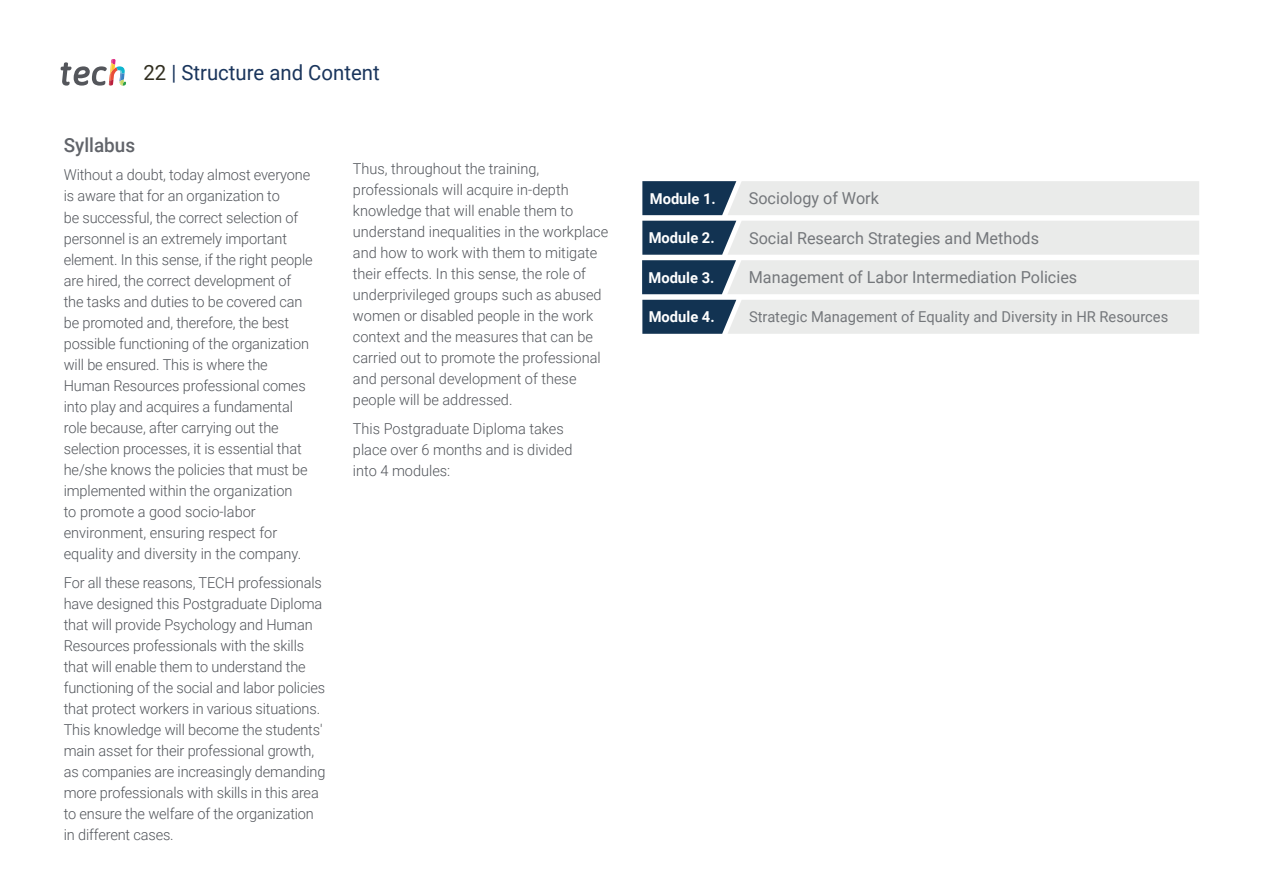
<style>
.page{position:relative;width:1263px;height:893px;background:#fff}
.page>*{position:absolute;margin:0;border:0;box-sizing:border-box;transform-origin:0 0}
.t1{font:21px "Roboto";color:#1a355c}
.t2{font:500 19.5px "Roboto";color:#61646a}
.t3{font:16.5px "Roboto";color:#74777b}
.t4{font:300 15px/21px "Roboto";letter-spacing:-.01em;color:#52555b}
.t5{font:15px "Roboto";color:#74777b}
.t6{font:700 15px "Roboto";color:#fff}
.s1{color:#312e20}
</style>
<div class="page">
<svg style="left:642px;top:181px;width:557px;height:34px;background:#c8ced2"></svg>
<svg style="left:61px;top:59px;width:65px;height:27px"></svg>
<svg style="left:642px;top:300px;width:557px;height:34px;background:#c8ced2"></svg>
<svg style="left:642px;top:221px;width:557px;height:73px;background:#ccd2d5"></svg>
<h1 class="t1" style="left:144px;top:57px;width:238px"><span class="s1">22</span> | Structure and Content</h1>
<h2 class="t2" style="left:64px;top:131px;width:73px">Syllabus</h2>
<p class="t4" style="left:64px;top:164px;width:250px">Without a doubt, today almost everyone is aware that for an organization to<br>be successful, the correct selection of personnel is an extremely important element. In this sense, if the right people are hired, the correct development of the tasks and duties to be covered can be promoted and, therefore, the best possible functioning of the organization will be ensured. This is where the Human Resources professional comes into play and acquires a fundamental role because, after carrying out the selection processes, it is essential that he/she knows the policies that must be implemented within the organization<br>to promote a good socio-labor environment, ensuring respect for equality and diversity in the company.</p>
<p class="t4" style="left:64px;top:572px;width:263px">For all these reasons, TECH professionals have designed this Postgraduate Diploma that will provide Psychology and Human Resources professionals with the skills that will enable them to understand the functioning of the social and labor policies that protect workers in various situations.<br>This knowledge will become the students' main asset for their professional growth, as companies are increasingly demanding more professionals with skills in this area to ensure the welfare of the organization in different cases.</p>
<p class="t4" style="left:353px;top:157px;width:257px">Thus, throughout the training, professionals will acquire in-depth knowledge that will enable them to understand inequalities in the workplace and how to work with them to mitigate their effects. In this sense, the role of underprivileged groups such as abused women or disabled people in the work context and the measures that can be carried out to promote the professional and personal development of these people will be addressed.</p>
<p class="t4" style="left:353px;top:418px;width:221px">This Postgraduate Diploma takes place over 6 months and is divided into 4 modules:</p>
<p class="t6" style="left:650px;top:188px;width:67px">Module 1.</p>
<p class="t3" style="left:749px;top:187px;width:132px">Sociology of Work</p>
<p class="t6" style="left:649px;top:227px;width:67px">Module 2.</p>
<p class="t3" style="left:749px;top:226px;width:291px">Social Research Strategies and Methods</p>
<p class="t6" style="left:648px;top:267px;width:67px">Module 3.</p>
<p class="t6" style="left:649px;top:307px;width:67px">Module 4.</p>
<p class="t3" style="left:749px;top:266px;width:330px">Management of Labor Intermediation Policies</p>
<p class="t5" style="left:749px;top:307px;width:421px">Strategic Management of Equality and Diversity in HR Resources</p>
</div>
